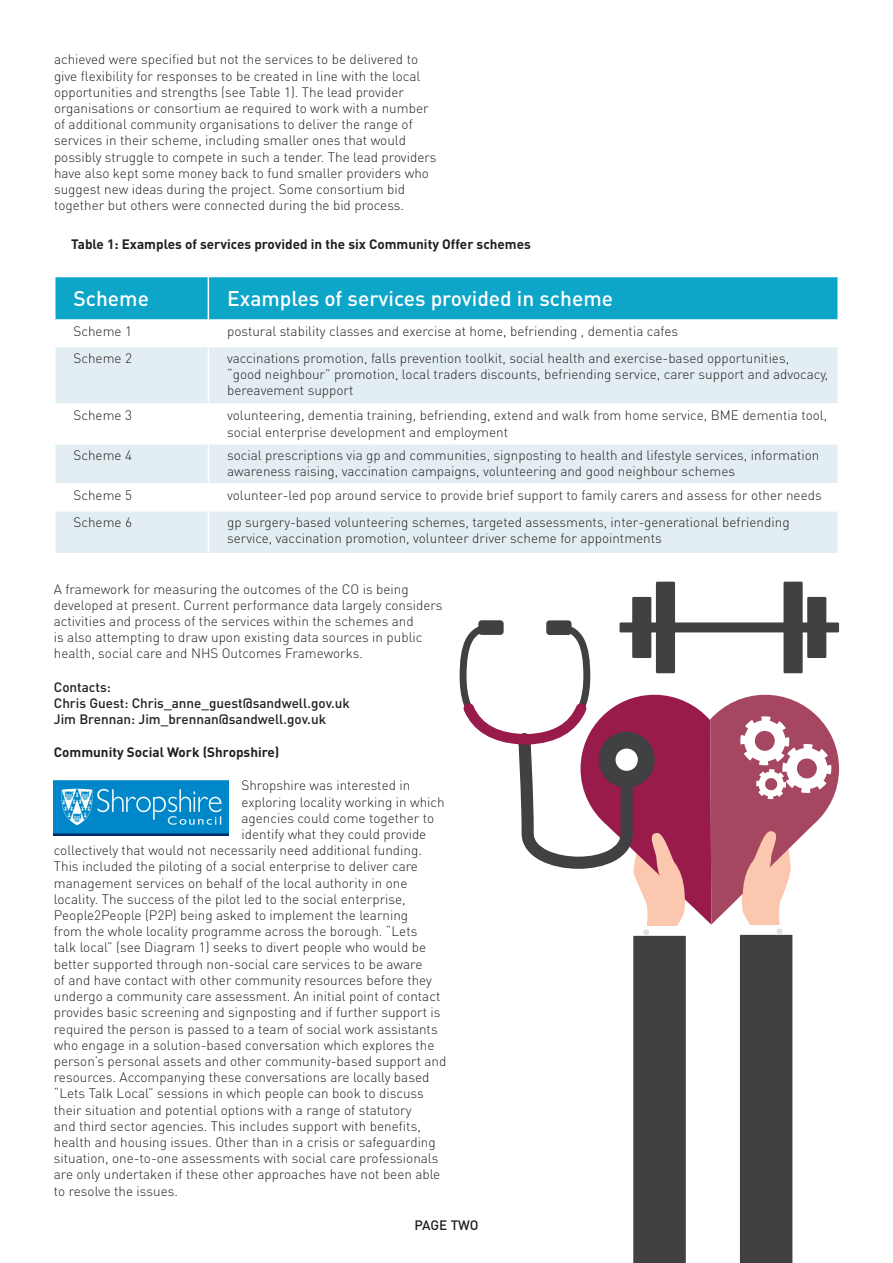
<style>
.page{position:relative;width:893px;height:1263px;background:#fff}
.page>*{position:absolute;margin:0;border:0;box-sizing:border-box;transform-origin:0 0}
.t1{font:500 21px "DINOT";color:#fff}
.t2{font:300 13.5px/16.2px "DINOT";color:#231f20}
.t3{font:500 13.5px/16.2px "DINOT";color:#231f20}
.t4{font:700 13.5px "DINOT";color:#231f20}
</style>
<div class="page">
<svg style="left:56px;top:347px;width:781px;height:206px;fill:#e3eef2"></svg>
<div style="left:56px;top:277px;width:781px;height:42px;background:#0da5c8"></div>
<hr style="left:208px;top:347px;width:1px;height:56px;background:#fff">
<hr style="left:54px;top:403px;width:154px;height:2px;background:#fff">
<hr style="left:208px;top:403px;width:631px;height:2px;background:#fff">
<hr style="left:208px;top:405px;width:1px;height:38px;background:#fff">
<hr style="left:54px;top:443px;width:154px;height:2px;background:#fff">
<hr style="left:208px;top:443px;width:631px;height:2px;background:#fff">
<svg style="left:55px;top:444px;width:783px;height:66px"></svg>
<hr style="left:837px;top:484px;width:2px;height:26px;background:#fff">
<hr style="left:54px;top:510px;width:154px;height:2px;background:#fff">
<hr style="left:208px;top:510px;width:631px;height:2px;background:#fff">
<hr style="left:208px;top:512px;width:1px;height:41px;background:#fff">
<hr style="left:208px;top:277px;width:1px;height:42px;background:#fff">
<svg style="left:460px;top:582px;width:379px;height:681px"></svg>
<img style="left:54px;top:780px;width:175px;height:56px">
<p class="t2" style="left:54px;top:51px;width:384px">achieved were specified but not the services to be delivered to give flexibility for responses to be created in line with the local opportunities and strengths (see Table 1). The lead provider organisations or consortium ae required to work with a number of additional community organisations to deliver the range of services in their scheme, including smaller ones that would possibly struggle to compete in such a tender. The lead providers have also kept some money back to fund smaller providers who suggest new ideas during the project. Some consortium bid together but others were connected during the bid process.</p>
<p class="t4" style="left:71px;top:235px;width:461px">Table 1: Examples of services provided in the six Community Offer schemes</p>
<p class="t1" style="left:74px;top:285px;width:77px">Scheme</p>
<p class="t1" style="left:227px;top:285px;width:387px">Examples of services provided in scheme</p>
<p class="t2" style="left:74px;top:323px;width:60px">Scheme 1</p>
<p class="t2" style="left:227px;top:323px;width:453px">postural stability classes and exercise at home, befriending , dementia cafes</p>
<p class="t2" style="left:74px;top:350px;width:60px">Scheme 2</p>
<p class="t2" style="left:227px;top:350px;width:603px">vaccinations promotion, falls prevention toolkit, social health and exercise-based opportunities,<br>“good neighbour” promotion, local traders discounts, befriending service, carer support and advocacy, bereavement support</p>
<p class="t2" style="left:74px;top:407px;width:60px">Scheme 3</p>
<p class="t2" style="left:227px;top:407px;width:602px">volunteering, dementia training, befriending, extend and walk from home service, BME dementia tool, social enterprise development and employment</p>
<p class="t2" style="left:74px;top:447px;width:60px">Scheme 4</p>
<p class="t2" style="left:227px;top:447px;width:594px">social prescriptions via gp and communities, signposting to health and lifestyle services, information awareness raising, vaccination campaigns, volunteering and good neighbour schemes</p>
<p class="t2" style="left:74px;top:487px;width:60px">Scheme 5</p>
<p class="t2" style="left:227px;top:487px;width:596px">volunteer-led pop around service to provide brief support to family carers and assess for other needs</p>
<p class="t2" style="left:74px;top:514px;width:60px">Scheme 6</p>
<p class="t2" style="left:227px;top:514px;width:564px">gp surgery-based volunteering schemes, targeted assessments, inter-generational befriending service, vaccination promotion, volunteer driver scheme for appointments</p>
<p class="t2" style="left:54px;top:580px;width:390px">A framework for measuring the outcomes of the CO is being developed at present. Current performance data largely considers activities and process of the services within the schemes and<br>is also attempting to draw upon existing data sources in public health, social care and NHS Outcomes Frameworks.</p>
<p class="t3" style="left:54px;top:678px;width:298px">Contacts:<br>Chris Guest: Chris_anne_guest@sandwell.gov.uk<br>Jim Brennan: Jim_brennan@sandwell.gov.uk</p>
<p class="t4" style="left:54px;top:743px;width:227px">Community Social Work (Shropshire)</p>
<p class="t2" style="left:241px;top:777px;width:170px">Shropshire was interested in</p>
<p class="t2" style="left:241px;top:793px;width:205px">exploring locality working in which</p>
<p class="t2" style="left:241px;top:810px;width:194px">agencies could come together to</p>
<p class="t2" style="left:241px;top:826px;width:186px">identify what they could provide</p>
<p class="t2" style="left:54px;top:842px;width:370px">collectively that would not necessarily need additional funding.</p>
<p class="t2" style="left:54px;top:858px;width:366px">This included the piloting of a social enterprise to deliver care</p>
<p class="t2" style="left:54px;top:874px;width:355px">management services on behalf of the local authority in one</p>
<p class="t2" style="left:54px;top:891px;width:353px">locality. The success of the pilot led to the social enterprise,</p>
<p class="t2" style="left:54px;top:907px;width:356px">People2People (P2P) being asked to implement the learning</p>
<p class="t2" style="left:54px;top:923px;width:365px">from the whole locality programme across the borough. “Lets</p>
<p class="t2" style="left:54px;top:939px;width:374px">talk local” (see Diagram 1) seeks to divert people who would be</p>
<p class="t2" style="left:54px;top:955px;width:370px">better supported through non-social care services to be aware</p>
<p class="t2" style="left:54px;top:972px;width:380px">of and have contact with other community resources before they</p>
<p class="t2" style="left:54px;top:988px;width:388px">undergo a community care assessment. An initial point of contact</p>
<p class="t2" style="left:54px;top:1004px;width:388px">provides basic screening and signposting and if further support is</p>
<p class="t2" style="left:54px;top:1020px;width:385px">required the person is passed to a team of social work assistants</p>
<p class="t2" style="left:54px;top:1036px;width:382px">who engage in a solution-based conversation which explores the</p>
<p class="t2" style="left:54px;top:1053px;width:394px">person’s personal assets and other community-based support and</p>
<p class="t2" style="left:54px;top:1069px;width:377px">resources. Accompanying these conversations are locally based</p>
<p class="t2" style="left:54px;top:1085px;width:371px">“Lets Talk Local” sessions in which people can book to discuss</p>
<p class="t2" style="left:54px;top:1101px;width:359px">their situation and potential options with a range of statutory</p>
<p class="t2" style="left:54px;top:1117px;width:368px">and third sector agencies. This includes support with benefits,</p>
<p class="t2" style="left:54px;top:1134px;width:383px">health and housing issues. Other than in a crisis or safeguarding</p>
<p class="t2" style="left:54px;top:1150px;width:386px">situation, one-to-one assessments with social care professionals</p>
<p class="t2" style="left:54px;top:1166px;width:388px">are only undertaken if these other approaches have not been able</p>
<p class="t2" style="left:54px;top:1182px;width:126px">to resolve the issues.</p>
<p class="t3" style="left:414px;top:1216px;width:66px">PAGE TWO</p>
</div>
